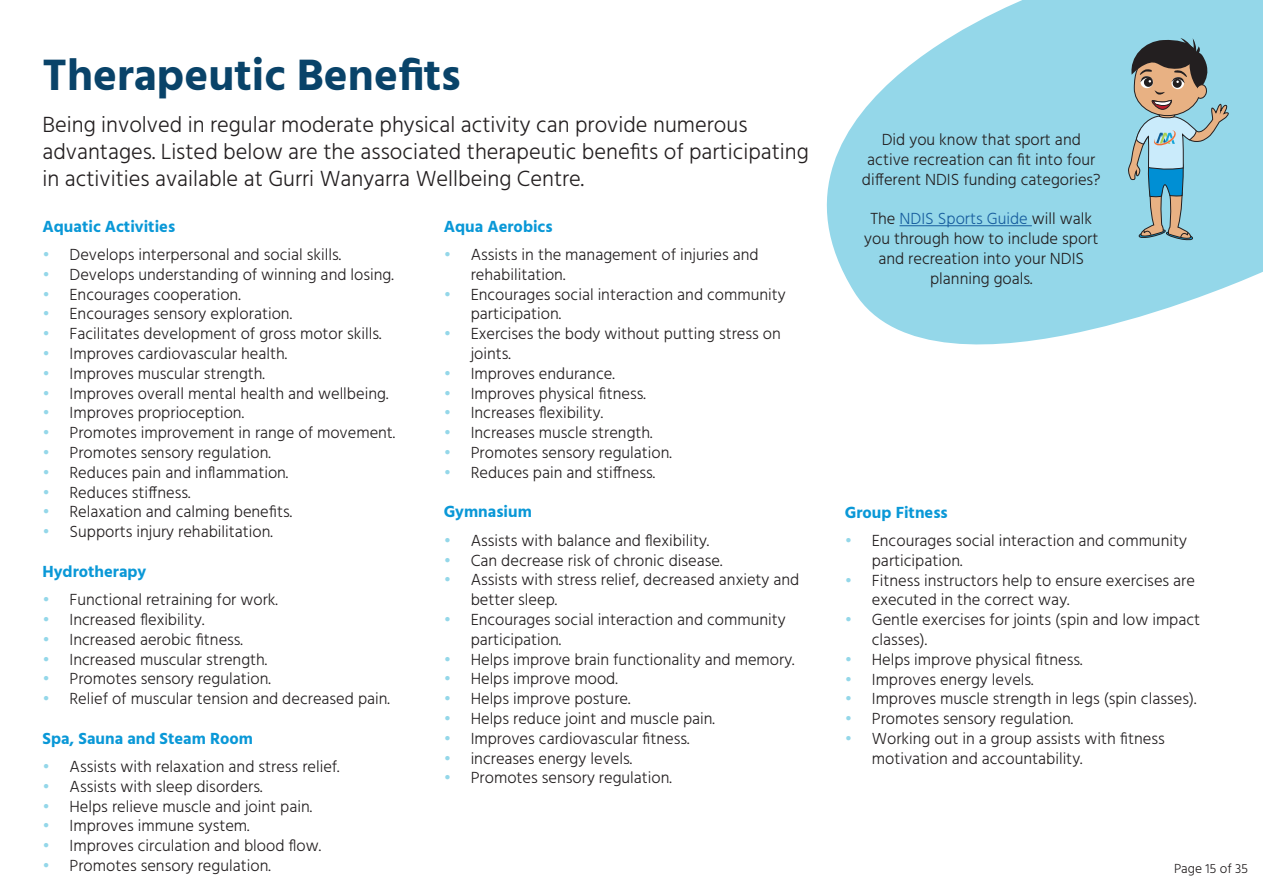
<style>
.page{position:relative;width:1263px;height:893px;background:#fff}
.page>*{position:absolute;margin:0;border:0;box-sizing:border-box;transform-origin:0 0}
.t1{font:700 45px "Hind";color:#094369}
.t2{font:300 22.5px/27px "Hind";color:#231f20}
.t3{font:300 16.5px/19.8px "Hind";color:#231f20}
.t4{font:700 16.5px "Hind";color:#0a98d7}
.t5{font:300 13.5px "Hind";color:#231f20}
.s1{color:#94d7e9}
.s2{color:#175d9e}
</style>
<div class="page">
<svg style="left:826px;top:0;width:437px;height:345px;fill:#94d7e9"></svg>
<hr style="left:899px;top:225px;width:133px;height:1px;background:#175d9e">
<svg style="left:1128px;top:38px;width:101px;height:202px"></svg>
<p class="t1" style="left:43px;top:48px;width:420px">Therapeutic Benefits</p>
<p class="t2" style="left:43px;top:112px;width:768px">Being involved in regular moderate physical activity can provide numerous advantages. Listed below are the associated therapeutic benefits of participating in activities available at Gurri Wanyarra Wellbeing Centre.</p>
<p class="t4" style="left:43px;top:216px;width:134px">Aquatic Activities</p>
<p class="t3" style="left:43px;top:245px;width:300px"><span class="s1">•</span> Develops interpersonal and social skills.</p>
<p class="t3" style="left:43px;top:265px;width:353px"><span class="s1">•</span> Develops understanding of winning and losing.</p>
<p class="t3" style="left:43px;top:285px;width:200px"><span class="s1">•</span> Encourages cooperation.</p>
<p class="t3" style="left:43px;top:305px;width:251px"><span class="s1">•</span> Encourages sensory exploration.</p>
<p class="t3" style="left:43px;top:325px;width:340px"><span class="s1">•</span> Facilitates development of gross motor skills.</p>
<p class="t3" style="left:43px;top:344px;width:246px"><span class="s1">•</span> Improves cardiovascular health.</p>
<p class="t3" style="left:43px;top:364px;width:224px"><span class="s1">•</span> Improves muscular strength.</p>
<p class="t3" style="left:43px;top:384px;width:347px"><span class="s1">•</span> Improves overall mental health and wellbeing.</p>
<p class="t3" style="left:43px;top:404px;width:203px"><span class="s1">•</span> Improves proprioception.</p>
<p class="t3" style="left:43px;top:424px;width:354px"><span class="s1">•</span> Promotes improvement in range of movement.</p>
<p class="t3" style="left:43px;top:443px;width:230px"><span class="s1">•</span> Promotes sensory regulation.</p>
<p class="t3" style="left:43px;top:463px;width:247px"><span class="s1">•</span> Reduces pain and inflammation.</p>
<p class="t3" style="left:43px;top:483px;width:149px"><span class="s1">•</span> Reduces stiffness.</p>
<p class="t3" style="left:43px;top:503px;width:251px"><span class="s1">•</span> Relaxation and calming benefits.</p>
<p class="t3" style="left:43px;top:523px;width:232px"><span class="s1">•</span> Supports injury rehabilitation.</p>
<p class="t4" style="left:43px;top:561px;width:105px">Hydrotherapy</p>
<p class="t3" style="left:43px;top:591px;width:237px"><span class="s1">•</span> Functional retraining for work.</p>
<p class="t3" style="left:43px;top:610px;width:163px"><span class="s1">•</span> Increased flexibility.</p>
<p class="t3" style="left:43px;top:630px;width:202px"><span class="s1">•</span> Increased aerobic fitness.</p>
<p class="t3" style="left:43px;top:650px;width:226px"><span class="s1">•</span> Increased muscular strength.</p>
<p class="t3" style="left:43px;top:670px;width:230px"><span class="s1">•</span> Promotes sensory regulation.</p>
<p class="t3" style="left:43px;top:690px;width:349px"><span class="s1">•</span> Relief of muscular tension and decreased pain.</p>
<p class="t4" style="left:43px;top:728px;width:212px">Spa, Sauna and Steam Room</p>
<p class="t3" style="left:43px;top:758px;width:299px"><span class="s1">•</span> Assists with relaxation and stress relief.</p>
<p class="t3" style="left:43px;top:777px;width:221px"><span class="s1">•</span> Assists with sleep disorders.</p>
<p class="t3" style="left:43px;top:797px;width:271px"><span class="s1">•</span> Helps relieve muscle and joint pain.</p>
<p class="t3" style="left:43px;top:817px;width:209px"><span class="s1">•</span> Improves immune system.</p>
<p class="t3" style="left:43px;top:837px;width:280px"><span class="s1">•</span> Improves circulation and blood flow.</p>
<p class="t3" style="left:43px;top:857px;width:230px"><span class="s1">•</span> Promotes sensory regulation.</p>
<p class="t4" style="left:444px;top:216px;width:110px">Aqua Aerobics</p>
<p class="t3" style="left:471px;top:245px;width:290px;text-indent:-27px"><span class="s1">•</span> Assists in the management of injuries and rehabilitation.</p>
<p class="t3" style="left:471px;top:285px;width:317px;text-indent:-27px"><span class="s1">•</span> Encourages social interaction and community participation.</p>
<p class="t3" style="left:471px;top:325px;width:312px;text-indent:-27px"><span class="s1">•</span> Exercises the body without putting stress on joints.</p>
<p class="t3" style="left:444px;top:364px;width:172px"><span class="s1">•</span> Improves endurance.</p>
<p class="t3" style="left:444px;top:384px;width:204px"><span class="s1">•</span> Improves physical fitness.</p>
<p class="t3" style="left:444px;top:404px;width:161px"><span class="s1">•</span> Increases flexibility.</p>
<p class="t3" style="left:444px;top:424px;width:210px"><span class="s1">•</span> Increases muscle strength.</p>
<p class="t3" style="left:444px;top:443px;width:230px"><span class="s1">•</span> Promotes sensory regulation.</p>
<p class="t3" style="left:444px;top:463px;width:213px"><span class="s1">•</span> Reduces pain and stiffness.</p>
<p class="t4" style="left:444px;top:502px;width:90px">Gymnasium</p>
<p class="t3" style="left:444px;top:531px;width:267px"><span class="s1">•</span> Assists with balance and flexibility.</p>
<p class="t3" style="left:444px;top:551px;width:280px"><span class="s1">•</span> Can decrease risk of chronic disease.</p>
<p class="t3" style="left:471px;top:571px;width:330px;text-indent:-27px"><span class="s1">•</span> Assists with stress relief, decreased anxiety and better sleep.</p>
<p class="t3" style="left:471px;top:610px;width:317px;text-indent:-27px"><span class="s1">•</span> Encourages social interaction and community participation.</p>
<p class="t3" style="left:444px;top:650px;width:352px"><span class="s1">•</span> Helps improve brain functionality and memory.</p>
<p class="t3" style="left:444px;top:670px;width:176px"><span class="s1">•</span> Helps improve mood.</p>
<p class="t3" style="left:444px;top:690px;width:188px"><span class="s1">•</span> Helps improve posture.</p>
<p class="t3" style="left:444px;top:709px;width:273px"><span class="s1">•</span> Helps reduce joint and muscle pain.</p>
<p class="t3" style="left:444px;top:729px;width:247px"><span class="s1">•</span> Improves cardiovascular fitness.</p>
<p class="t3" style="left:444px;top:749px;width:190px"><span class="s1">•</span> increases energy levels.</p>
<p class="t3" style="left:444px;top:769px;width:230px"><span class="s1">•</span> Promotes sensory regulation.</p>
<p class="t3" style="left:862px;top:130px;width:240px;text-align:center">Did you know that sport and active recreation can fit into four different NDIS funding categories?</p>
<p class="t3" style="left:864px;top:210px;width:236px;text-align:center">The <span class="s2">NDIS Sports Guide</span> will walk you through how to include sport and recreation into your NDIS planning goals.</p>
<p class="t4" style="left:845px;top:502px;width:104px">Group Fitness</p>
<p class="t3" style="left:872px;top:531px;width:317px;text-indent:-27px"><span class="s1">•</span> Encourages social interaction and community participation.</p>
<p class="t3" style="left:872px;top:571px;width:325px;text-indent:-27px"><span class="s1">•</span> Fitness instructors help to ensure exercises are executed in the correct way.</p>
<p class="t3" style="left:872px;top:611px;width:330px;text-indent:-27px"><span class="s1">•</span> Gentle exercises for joints (spin and low impact classes).</p>
<p class="t3" style="left:845px;top:650px;width:239px"><span class="s1">•</span> Helps improve physical fitness.</p>
<p class="t3" style="left:845px;top:670px;width:190px"><span class="s1">•</span> Improves energy levels.</p>
<p class="t3" style="left:845px;top:690px;width:353px"><span class="s1">•</span> Improves muscle strength in legs (spin classes).</p>
<p class="t3" style="left:845px;top:710px;width:230px"><span class="s1">•</span> Promotes sensory regulation.</p>
<p class="t3" style="left:872px;top:729px;width:294px;text-indent:-27px"><span class="s1">•</span> Working out in a group assists with fitness motivation and accountability.</p>
<p class="t5" style="left:1174px;top:860px;width:76px">Page 15 of 35</p>
</div>
